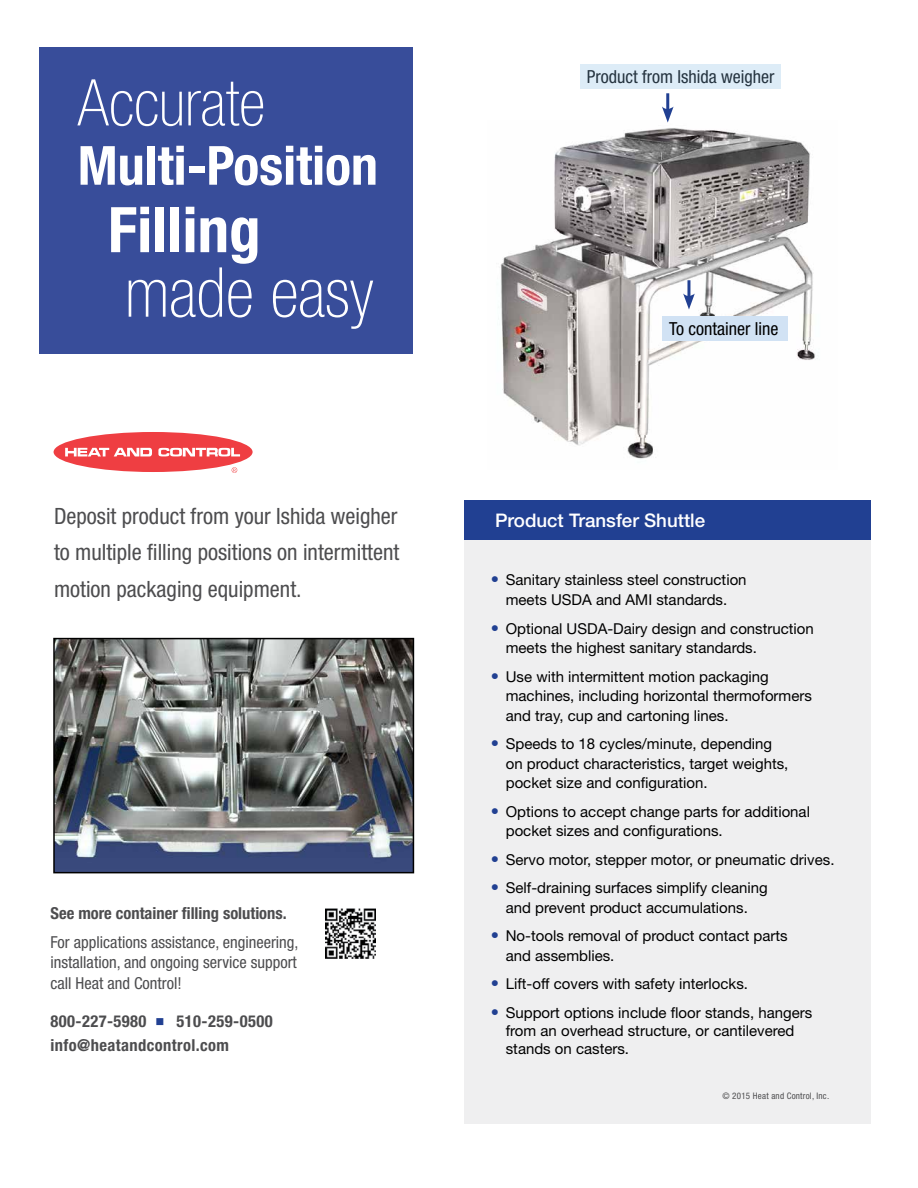
<style>
.page{position:relative;width:918px;height:1188px;background:#fff}
.page>*{position:absolute;margin:0;border:0;box-sizing:border-box;transform-origin:0 0}
.t1{font:100 condensed 69px "Helvetica Neue LT Std";color:#fff}
.t2{font:100 condensed 64.5px "Helvetica Neue LT Std";color:#fff}
.t3{font:700 condensed 63px "Helvetica Neue LT Std";color:#fff}
.t4{font:700 condensed 54px "Helvetica Neue LT Std";color:#fff}
.t5{font:condensed 22.5px/36.8px "Helvetica Neue LT Std";color:#4d4d4f;text-align:justify}
.t6{font:500 18.75px "Helvetica Neue LT Std";color:#fff}
.t7{font:condensed 18px "Helvetica Neue LT Std";color:#000}
.t8{font:condensed 16.5px/19.8px "Helvetica Neue LT Std";color:#4d4d4f}
.t9{font:700 condensed 16.5px/24px "Helvetica Neue LT Std";letter-spacing:.025em;color:#4d4d4f}
.t10{font:700 condensed 16.5px "Helvetica Neue LT Std";color:#4d4d4f}
.t11{font:15px/19.5px "Helvetica Neue LT Std";color:#000}
.t12{font:condensed 9px "Helvetica Neue LT Std";letter-spacing:.025em;color:#4d4d4f}
.s1{color:#214092}
.s2{font-size:16.5px;color:#214092}
</style>
<div class="page">
<div style="left:465px;top:541px;width:406px;height:583px;background:#efeff0"></div>
<div style="left:39px;top:47px;width:374px;height:306px;background:#384d9a"></div>
<div style="left:465px;top:500px;width:406px;height:40px;background:#214092"></div>
<div style="left:54px;top:432px;width:199px;height:40px;background:#ef3e42;border-radius:50%"></div>
<svg style="left:65px;top:448px;width:87px;height:8px"></svg>
<svg style="left:232px;top:467px;width:5px;height:6px"></svg>
<svg style="left:158px;top:448px;width:82px;height:9px"></svg>
<img style="left:500px;top:128px;width:318px;height:331px">
<img style="left:56px;top:641px;width:355px;height:229px">
<div style="left:53px;top:638px;width:361px;height:235px;border:2px solid #000"></div>
<img style="left:326px;top:908px;width:49px;height:51px">
<hr style="left:666px;top:93px;width:3px;height:19px;background:#214092">
<svg style="left:662px;top:106px;width:12px;height:17px"></svg>
<hr style="left:687px;top:280px;width:3px;height:19px;background:#214092">
<svg style="left:683px;top:293px;width:12px;height:17px"></svg>
<div style="left:662px;top:316px;width:125px;height:25px;background:#d1e2f4"></div>
<div style="left:580px;top:64px;width:201px;height:25px;background:#ddecf7"></div>
<h2 class="t2" style="left:78px;top:67px;width:189px">Accurate</h2>
<h3 class="t4" style="left:78px;top:133px;width:302px">Multi-Position</h3>
<h3 class="t3" style="left:108px;top:192px;width:154px">Filling</h3>
<h1 class="t1" style="left:125px;top:254px;width:251px">made easy</h1>
<h3 class="t5" style="left:54px;top:497px;width:347px">Deposit product from your Ishida weigher to multiple filling positions on intermittent motion packaging equipment.</h3>
<p class="t10" style="left:51px;top:903px;width:238px">See more container filling solutions.</p>
<p class="t8" style="left:51px;top:932px;width:249px">For applications assistance, engineering, installation, and ongoing service support</p>
<p class="t8" style="left:51px;top:973px;width:133px">call Heat and Control!</p>
<p class="t9" style="left:51px;top:1009px;width:224px">800-227-5980 <span class="s1">■</span> 510-259-0500 info@heatandcontrol.com</p>
<p class="t7" style="left:587px;top:66px;width:189px">Product from Ishida weigher</p>
<p class="t7" style="left:669px;top:318px;width:111px">To container line</p>
<p class="t6" style="left:495px;top:509px;width:212px">Product Transfer Shuttle</p>
<p class="t11" style="left:491px;top:570px;width:257px;text-align:center"><span class="s2">•</span> Sanitary stainless steel construction meets USDA and AMI standards.</p>
<p class="t11" style="left:506px;top:618px;width:310px;text-indent:-15px"><span class="s2">•</span> Optional USDA-Dairy design and construction meets the highest sanitary standards.</p>
<p class="t11" style="left:506px;top:666px;width:308px;text-indent:-15px"><span class="s2">•</span> Use with intermittent motion packaging machines, including horizontal thermoformers and tray, cup and cartoning lines.</p>
<p class="t11" style="left:506px;top:734px;width:284px;text-indent:-15px"><span class="s2">•</span> Speeds to 18 cycles/minute, depending on product characteristics, target weights, pocket size and configuration.</p>
<p class="t11" style="left:506px;top:801px;width:306px;text-indent:-15px"><span class="s2">•</span> Options to accept change parts for additional pocket sizes and configurations.</p>
<p class="t11" style="left:491px;top:849px;width:345px"><span class="s2">•</span> Servo motor, stepper motor, or pneumatic drives.</p>
<p class="t11" style="left:491px;top:878px;width:278px;text-align:center"><span class="s2">•</span> Self-draining surfaces simplify cleaning and prevent product accumulations.</p>
<p class="t11" style="left:506px;top:926px;width:283px;text-indent:-15px"><span class="s2">•</span> No-tools removal of product contact parts and assemblies.</p>
<p class="t11" style="left:491px;top:974px;width:259px"><span class="s2">•</span> Lift-off covers with safety interlocks.</p>
<p class="t11" style="left:506px;top:1003px;width:308px;line-height:18px;text-indent:-15px"><span class="s2">•</span> Support options include floor stands, hangers from an overhead structure, or cantilevered stands on casters.</p>
<p class="t12" style="left:723px;top:1090px;width:108px">© 2015 Heat and Control, Inc.</p>
</div>
